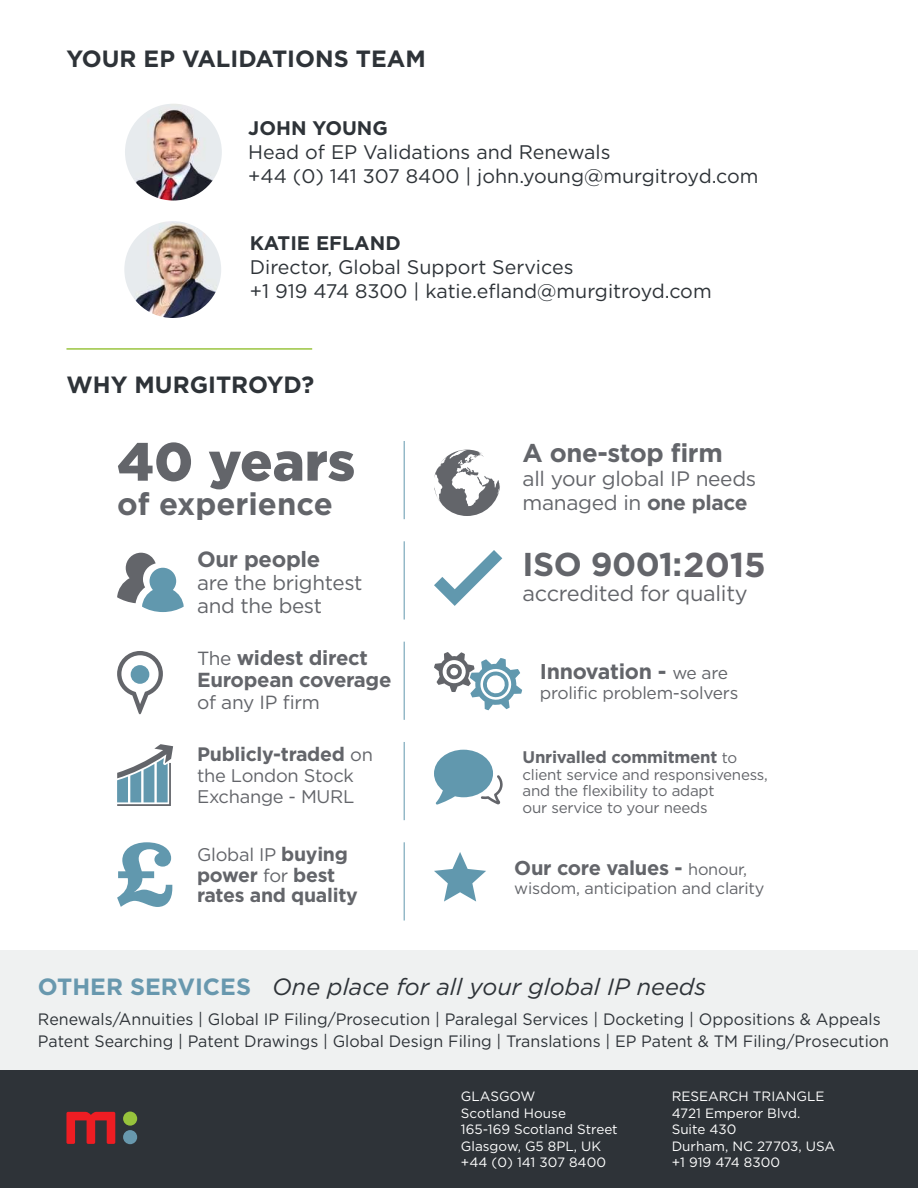
<style>
.page{position:relative;width:918px;height:1188px;background:#fff}
.page>*{position:absolute;margin:0;border:0;box-sizing:border-box;transform-origin:0 0}
.t1{font:900 53.7px "Gotham";color:#63656a}
.t2{font:700 34.5px "Gotham";color:#65646a}
.t3{font:700 33px "Gotham";color:#63656a}
.t4{font:700 31.2px "Gotham";color:#63656a}
.t5{font:700 25.65px "Gotham";letter-spacing:-.015em;color:#63656a}
.t6{font:italic 23.55px "Gotham";color:#2e3338}
.t7{font:700 23.55px "Gotham";color:#2e3338}
.t8{font:700 22.05px "Gotham";letter-spacing:-.015em;color:#63656a}
.t9{font:21.75px "Gotham";letter-spacing:-.015em;color:#63656a}
.t10{font:700 21.45px "Gotham";letter-spacing:-.015em;color:#63656a}
.t11{font:20.85px/24.2px "Gotham";letter-spacing:-.015em;color:#63656a}
.t12{font:20.7px/23.4px "Gotham";letter-spacing:-.015em;color:#63656a}
.t13{font:700 20.25px/22px "Gotham";letter-spacing:-.015em;color:#63656a}
.t14{font:700 20.1px "Gotham";letter-spacing:-.015em;color:#63656a}
.t15{font:19.65px/23.5px "Gotham";color:#2e3338}
.t16{font:700 19.65px "Gotham";color:#2e3338}
.t17{font:700 19.5px/20.7px "Gotham";letter-spacing:-.015em;color:#63656a}
.t18{font:19.05px "Gotham";letter-spacing:-.015em;color:#63656a}
.t19{font:18.3px/20.7px "Gotham";letter-spacing:-.015em;color:#63656a}
.t20{font:17.4px "Gotham";letter-spacing:-.015em;color:#63656a}
.t21{font:700 16.8px "Gotham";letter-spacing:-.015em;color:#63656a}
.t22{font:16.5px/22px "Gotham";color:#2e3338}
.t23{font:16.35px "Gotham";letter-spacing:-.015em;color:#63656a}
.t24{font:15.15px/16.5px "Gotham";letter-spacing:-.015em;color:#63656a}
.t25{font:13.5px/16.5px "Gotham";color:#fff}
.s1{font-weight:400;font-size:19.05px}
.s2{font-weight:400;font-size:18.3px}
.s3{font-weight:700;font-size:19.5px}
.s4{font-weight:700}
.s5{font-weight:400;font-size:17.4px}
.s6{font-weight:400;font-size:15.15px}
.s7{font-weight:400;font-size:16.35px}
.s8{font-weight:700;font-style:normal;color:#6898ae}
</style>
<div class="page">
<div style="left:0;top:950px;width:918px;height:135px;background:#eff1f1"></div>
<div style="left:0;top:1070px;width:918px;height:118px;background:#2e3338"></div>
<hr style="left:404px;top:441px;width:1px;height:78px;background:#6198ae">
<svg style="left:117px;top:651px;width:46px;height:64px"></svg>
<div style="left:131px;top:665px;width:18px;height:19px;background:#6198ae;border-radius:50%"></div>
<hr style="left:404px;top:642px;width:1px;height:78px;background:#6198ae">
<svg style="left:434px;top:652px;width:88px;height:58px"></svg>
<svg style="left:117px;top:553px;width:67px;height:59px"></svg>
<hr style="left:404px;top:541px;width:1px;height:79px;background:#6198ae">
<svg style="left:434px;top:750px;width:69px;height:55px"></svg>
<hr style="left:404px;top:742px;width:1px;height:78px;background:#6198ae">
<svg style="left:117px;top:842px;width:55px;height:65px"></svg>
<svg style="left:434px;top:852px;width:52px;height:50px"></svg>
<hr style="left:404px;top:842px;width:1px;height:79px;background:#6198ae">
<svg style="left:434px;top:550px;width:68px;height:56px"></svg>
<svg style="left:117px;top:744px;width:56px;height:62px"></svg>
<svg style="left:434px;top:450px;width:66px;height:66px"></svg>
<img style="left:125px;top:104px;width:97px;height:97px;border-radius:48px">
<img style="left:124px;top:221px;width:97px;height:97px;border-radius:48px">
<hr style="left:66px;top:348px;width:246px;height:2px;background:#98c33c">
<div style="left:123px;top:1130px;width:14px;height:14px;background:#6898ad;border-radius:50%"></div>
<div style="left:123px;top:1112px;width:14px;height:14px;background:#97c33c;border-radius:50%"></div>
<svg style="left:66px;top:1112px;width:49px;height:32px"></svg>
<h3 class="t7" style="left:66px;top:43px;width:361px">YOUR EP VALIDATIONS TEAM</h3>
<p class="t16" style="left:248px;top:116px;width:141px">JOHN YOUNG</p>
<p class="t15" style="left:248px;top:140px;width:512px">Head of EP Validations and Renewals<br>+44 (0) 141 307 8400 | john.young@murgitroyd.com</p>
<p class="t16" style="left:250px;top:230px;width:152px">KATIE EFLAND</p>
<p class="t15" style="left:250px;top:255px;width:463px">Director, Global Support Services<br>+1 919 474 8300 | katie.efland@murgitroyd.com</p>
<h3 class="t7" style="left:66px;top:369px;width:249px">WHY MURGITROYD?</h3>
<h1 class="t1" style="left:117px;top:425px;width:240px">40 years</h1>
<h3 class="t4" style="left:117px;top:483px;width:217px">of experience</h3>
<h3 class="t8" style="left:197px;top:544px;width:125px">Our people</h3>
<p class="t12" style="left:197px;top:570px;width:167px">are the brightest and the best</p>
<p class="t13" style="left:197px;top:647px;width:196px"><span class="s1">The</span> widest direct<br>European coverage</p>
<p class="t18" style="left:197px;top:690px;width:124px">of any IP firm</p>
<p class="t17" style="left:197px;top:744px;width:177px">Publicly-traded <span class="s2">on</span></p>
<p class="t19" style="left:197px;top:765px;width:159px">the London Stock<br>Exchange - MURL</p>
<p class="t19" style="left:197px;top:844px;width:152px">Global IP <span class="s3">buying</span></p>
<p class="t17" style="left:197px;top:864px;width:162px">power <span class="s2">for</span> best rates and quality</p>
<h3 class="t5" style="left:523px;top:436px;width:202px">A one-stop firm</h3>
<p class="t11" style="left:523px;top:466px;width:235px">all your global IP needs managed in <span class="s4">one place</span></p>
<h3 class="t3" style="left:523px;top:543px;width:249px">ISO 9001:2008</h3>
<h3 class="t9" style="left:523px;top:580px;width:227px">accredited for quality</h3>
<h2 class="t2" style="left:683px;top:542px;width:84px">2015</h2>
<h3 class="t10" style="left:540px;top:657px;width:190px">Innovation - <span class="s5">we are</span></h3>
<p class="t20" style="left:540px;top:682px;width:200px">prolific problem-solvers</p>
<p class="t21" style="left:523px;top:746px;width:216px">Unrivalled commitment <span class="s6">to</span></p>
<p class="t24" style="left:523px;top:766px;width:247px">client service and responsiveness, and the flexibility to adapt<br>our service to your needs</p>
<p class="t14" style="left:514px;top:855px;width:234px">Our core values - <span class="s7">honour,</span></p>
<p class="t23" style="left:514px;top:878px;width:252px">wisdom, anticipation and clarity</p>
<h3 class="t6" style="left:38px;top:971px;width:670px"><span class="s8">OTHER SERVICES</span> One place for all your global IP needs</h3>
<p class="t22" style="left:38px;top:1008px;width:853px">Renewals/Annuities | Global IP Filing/Prosecution | Paralegal Services | Docketing | Oppositions &amp; Appeals<br>Patent Searching | Patent Drawings | Global Design Filing | Translations | EP Patent &amp; TM Filing/Prosecution</p>
<p class="t25" style="left:461px;top:1088px;width:158px">GLASGOW<br>Scotland House<br>165-169 Scotland Street<br>Glasgow, G5 8PL, UK +44 (0) 141 307 8400</p>
<p class="t25" style="left:672px;top:1088px;width:165px">RESEARCH TRIANGLE<br>4721 Emperor Blvd.<br>Suite 430<br>Durham, NC 27703, USA +1 919 474 8300</p>
</div>
